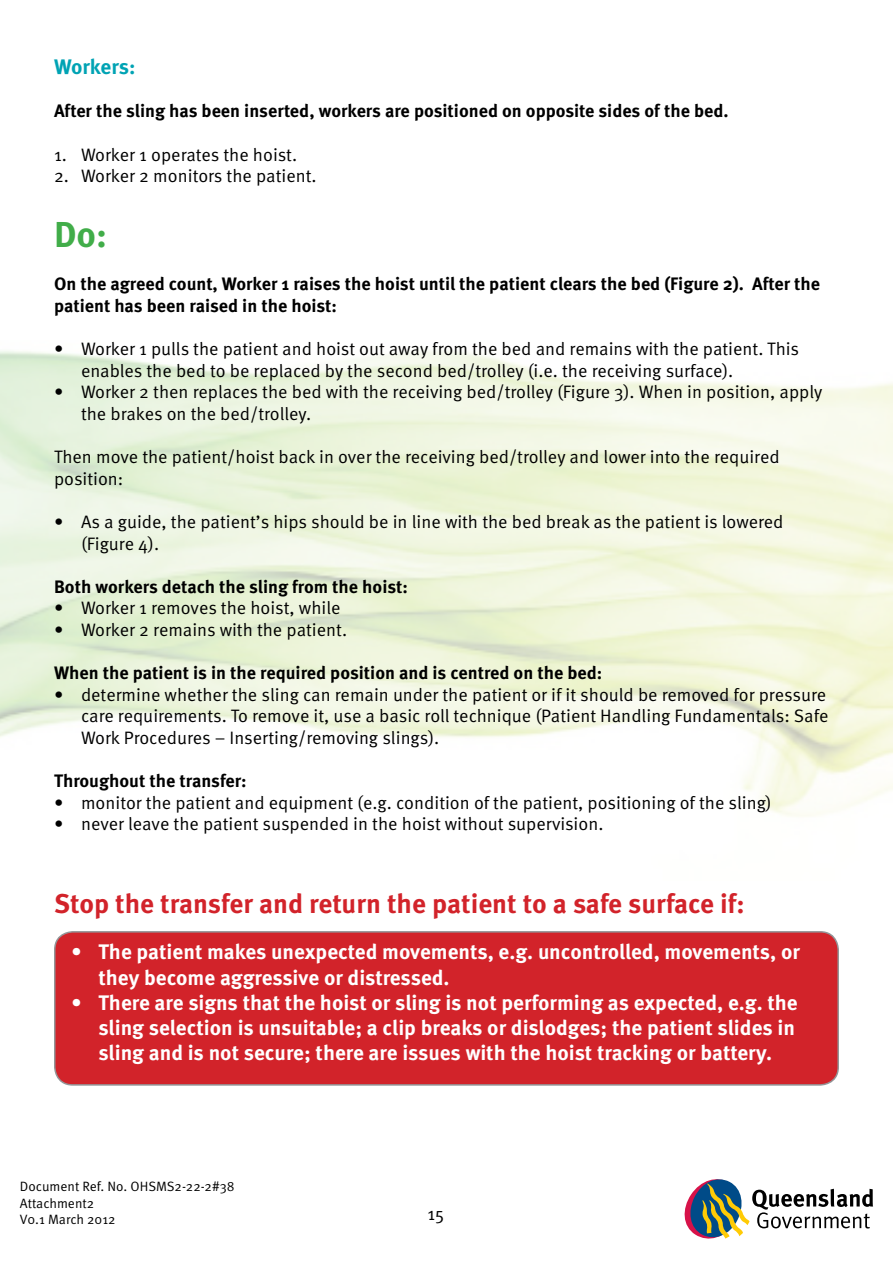
<style>
.page{position:relative;width:893px;height:1263px;background:#fff}
.page>*{position:absolute;margin:0;border:0;box-sizing:border-box;transform-origin:0 0}
.t1{font:700 36px "Meta Pro";color:#41ad49}
.t2{font:700 27px "Meta Pro";color:#d2232a}
.t3{font:700 21px/25.2px "Meta Pro";color:#fff}
.t4{font:700 21px "Meta Pro";letter-spacing:-.01em;color:#00a3b4}
.t5{font:18px/21.6px "Meta Pro";color:#000}
.t6{font:700 18px/21.6px "Meta Pro";color:#000}
.t7{font:13.5px/16.2px "Meta Pro";color:#000}
</style>
<div class="page">
<svg style="left:684px;top:1179px;width:189px;height:60px"></svg>
<div style="left:55px;top:932px;width:783px;height:153px;background:#d2232a;border-radius:18px"></div>
<div style="left:54px;top:931px;width:785px;height:155px;border:2px solid #939598;border-radius:18px"></div>
<p class="t4" style="left:54px;top:54px;width:83px">Workers:</p>
<p class="t6" style="left:54px;top:101px;width:676px">After the sling has been inserted, workers are positioned on opposite sides of the bed.</p>
<p class="t5" style="left:54px;top:144px;width:245px">1. Worker 1 operates the hoist.</p>
<p class="t5" style="left:54px;top:166px;width:264px">2. Worker 2 monitors the patient.</p>
<h1 class="t1" style="left:54px;top:212px;width:55px">Do:</h1>
<p class="t6" style="left:54px;top:274px;width:768px">On the agreed count, Worker 1 raises the hoist until the patient clears the bed (Figure 2). After the patient has been raised in the hoist:</p>
<p class="t5" style="left:81px;top:339px;width:720px;text-indent:-27px">• Worker 1 pulls the patient and hoist out away from the bed and remains with the patient. This enables the bed to be replaced by the second bed/trolley (i.e. the receiving surface).</p>
<p class="t5" style="left:81px;top:382px;width:743px;text-indent:-27px">• Worker 2 then replaces the bed with the receiving bed/trolley (Figure 3). When in position, apply the brakes on the bed/trolley.</p>
<p class="t5" style="left:54px;top:447px;width:727px">Then move the patient/hoist back in over the receiving bed/trolley and lower into the required position:</p>
<p class="t5" style="left:81px;top:511px;width:704px;text-indent:-27px">• As a guide, the patient’s hips should be in line with the bed break as the patient is lowered (Figure 4).</p>
<p class="t6" style="left:54px;top:576px;width:355px">Both workers detach the sling from the hoist:</p>
<p class="t5" style="left:54px;top:598px;width:288px">• Worker 1 removes the hoist, while</p>
<p class="t5" style="left:54px;top:619px;width:295px">• Worker 2 remains with the patient.</p>
<p class="t6" style="left:54px;top:663px;width:550px">When the patient is in the required position and is centred on the bed:</p>
<p class="t5" style="left:81px;top:684px;width:749px;text-indent:-27px">• determine whether the sling can remain under the patient or if it should be removed for pressure care requirements. To remove it, use a basic roll technique (Patient Handling Fundamentals: Safe<br>Work Procedures – Inserting/removing slings).</p>
<p class="t6" style="left:54px;top:771px;width:194px">Throughout the transfer:</p>
<p class="t5" style="left:54px;top:792px;width:719px">• monitor the patient and equipment (e.g. condition of the patient, positioning of the sling)</p>
<p class="t5" style="left:54px;top:814px;width:551px">• never leave the patient suspended in the hoist without supervision.</p>
<h2 class="t2" style="left:54px;top:886px;width:692px">Stop the transfer and return the patient to a safe surface if:</h2>
<p class="t3" style="left:98px;top:940px;width:703px;text-indent:-27px">• The patient makes unexpected movements, e.g. uncontrolled, movements, or they become aggressive or distressed.</p>
<p class="t3" style="left:98px;top:990px;width:701px;text-indent:-27px">• There are signs that the hoist or sling is not performing as expected, e.g. the sling selection is unsuitable; a clip breaks or dislodges; the patient slides in sling and is not secure; there are issues with the hoist tracking or battery.</p>
<p class="t7" style="left:20px;top:1179px;width:216px">Document Ref. No. OHSMS2-22-2#38<br>Attachment2<br>V0.1 March 2012</p>
<p class="t5" style="left:427px;top:1204px;width:18px">15</p>
</div>
